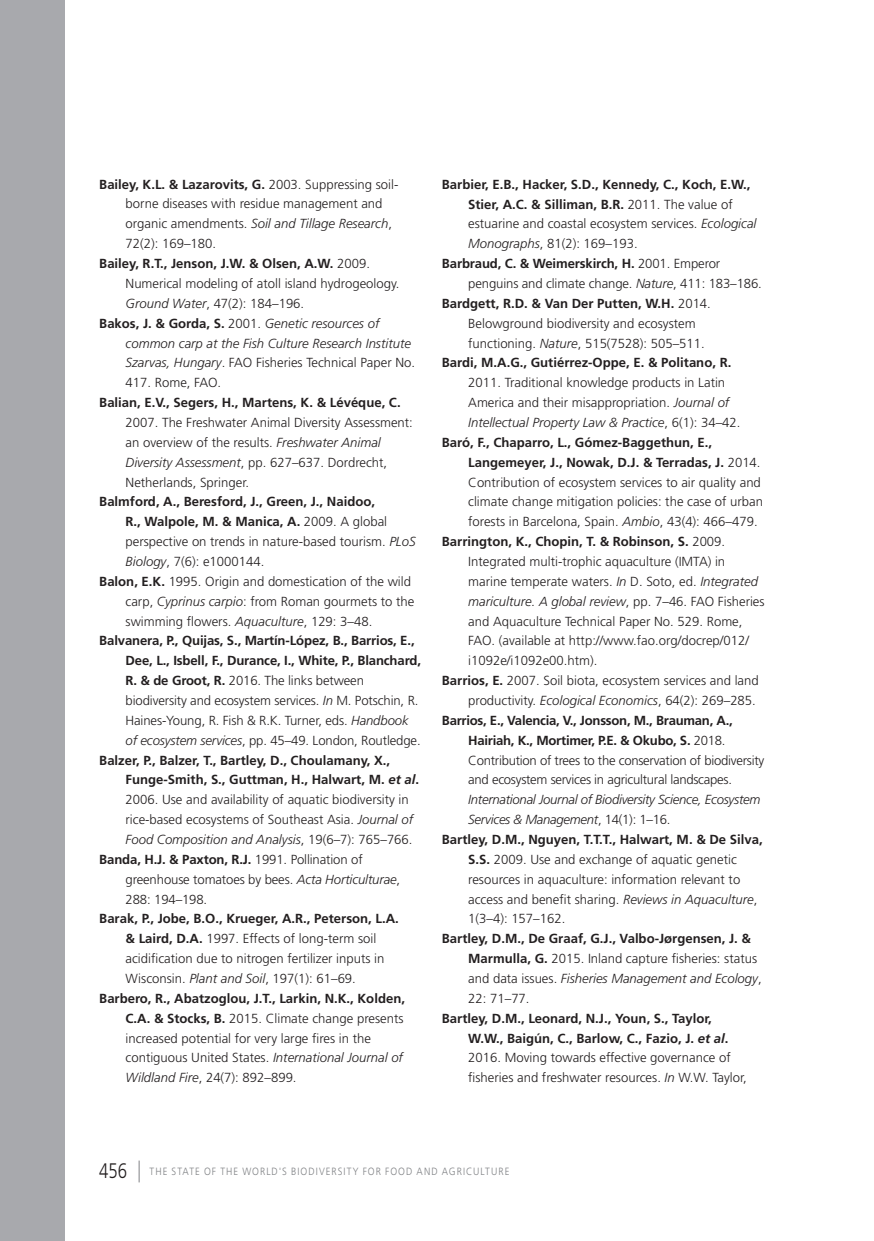
<style>
.page{position:relative;width:874px;height:1241px;background:#fff}
.page>*{position:absolute;margin:0;border:0;box-sizing:border-box;transform-origin:0 0}
.t1{font:300 13.12px/19.8px "Frutiger LT Std";color:#231f20}
.t2{font:700 13.12px "Frutiger LT Std";color:#231f20}
.t3{font:italic 300 13.12px "Frutiger LT Std";color:#231f20}
.t4{font:300 13.12px "Frutiger LT Std";letter-spacing:-.02em;color:#231f20}
.t5{font:700 13.12px "Frutiger LT Std";letter-spacing:-.02em;color:#231f20}
.t6{font:italic 300 13.12px "Frutiger LT Std";letter-spacing:-.02em;color:#231f20}
.t7{font:300 10.5px "Frutiger LT Std";letter-spacing:.11em;color:#808285;scale:.9 1}
.s1{font-weight:300}
.s2{font-style:normal}
.s3{font-style:italic}
.s4{font-weight:700;font-style:normal}
.s5{font-weight:700}
.s6{font-weight:700;font-style:italic}
.s7{font-size:21px;color:#231f20}
</style>
<div class="page">
<div style="left:0;top:0;width:65px;height:1240px;background:#a8a9ad"></div>
<svg style="left:139px;top:1160px;width:1px;height:22px"></svg>
<p class="t2" style="left:99px;top:176px;width:300px">Bailey, K.L. &amp; Lazarovits, G. <span class="s1">2003. Suppressing soil-</span></p>
<p class="t1" style="left:125px;top:194px;width:258px">borne diseases with residue management and</p>
<p class="t3" style="left:125px;top:216px;width:268px"><span class="s2">organic amendments.</span> Soil and Tillage Research<span class="s2">,</span></p>
<p class="t1" style="left:125px;top:234px;width:92px">72(2): 169–180.</p>
<p class="t2" style="left:99px;top:256px;width:272px">Bailey, R.T., Jenson, J.W. &amp; Olsen, A.W. <span class="s1">2009.</span></p>
<p class="t1" style="left:125px;top:274px;width:275px">Numerical modeling of atoll island hydrogeology.</p>
<p class="t1" style="left:125px;top:293px;width:180px"><span class="s3">Ground Water</span>, 47(2): 184–196.</p>
<p class="t3" style="left:99px;top:315px;width:281px"><span class="s4">Bakos, J. &amp; Gorda, S.</span> <span class="s2">2001.</span> Genetic resources of</p>
<p class="t3" style="left:125px;top:335px;width:287px">common carp at the Fish Culture Research Institute</p>
<p class="t1" style="left:125px;top:353px;width:291px"><span class="s3">Szarvas, Hungary</span>. FAO Fisheries Technical Paper No.</p>
<p class="t1" style="left:125px;top:373px;width:97px">417. Rome, FAO.</p>
<p class="t2" style="left:99px;top:395px;width:303px">Balian, E.V., Segers, H., Martens, K. &amp; Lévéque, C.</p>
<p class="t1" style="left:125px;top:412px;width:289px">2007. The Freshwater Animal Diversity Assessment: an overview of the results. <span class="s3">Freshwater Animal Diversity Assessment</span>, pp. 627–637. Dordrecht, Netherlands, Springer.</p>
<p class="t2" style="left:99px;top:494px;width:277px">Balmford, A., Beresford, J., Green, J., Naidoo,</p>
<p class="t2" style="left:125px;top:514px;width:263px">R., Walpole, M. &amp; Manica, A. <span class="s1">2009. A global</span></p>
<p class="t1" style="left:125px;top:531px;width:291px">perspective on trends in nature-based tourism. <span class="s3">PLoS</span></p>
<p class="t1" style="left:125px;top:551px;width:140px"><span class="s3">Biology</span>, 7(6): e1000144.</p>
<p class="t1" style="left:99px;top:571px;width:313px"><span class="s5">Balon, E.K.</span> 1995. Origin and domestication of the wild</p>
<p class="t1" style="left:125px;top:591px;width:290px">carp, <span class="s3">Cyprinus carpio</span>: from Roman gourmets to the</p>
<p class="t1" style="left:125px;top:611px;width:248px">swimming flowers. <span class="s3">Aquaculture</span>, 129: 3–48.</p>
<p class="t2" style="left:99px;top:633px;width:317px">Balvanera, P., Quijas, S., Martín-López, B., Barrios, E.,</p>
<p class="t2" style="left:125px;top:653px;width:297px">Dee, L., Isbell, F., Durance, I., White, P., Blanchard,</p>
<p class="t1" style="left:125px;top:670px;width:240px"><span class="s5">R. &amp; de Groot, R.</span> 2016. The links between</p>
<p class="t1" style="left:125px;top:690px;width:294px">biodiversity and ecosystem services. <span class="s3">In</span> M. Potschin, R.</p>
<p class="t1" style="left:125px;top:710px;width:284px">Haines-Young, R. Fish &amp; R.K. Turner, eds. <span class="s3">Handbook</span></p>
<p class="t1" style="left:125px;top:730px;width:296px"><span class="s3">of ecosystem services</span>, pp. 45–49. London, Routledge.</p>
<p class="t2" style="left:99px;top:752px;width:292px">Balzer, P., Balzer, T., Bartley, D., Choulamany, X.,</p>
<p class="t2" style="left:125px;top:772px;width:295px">Funge-Smith, S., Guttman, H., Halwart, M. <span class="s3">et al</span>.</p>
<p class="t1" style="left:125px;top:789px;width:284px">2006. Use and availability of aquatic biodiversity in</p>
<p class="t1" style="left:125px;top:809px;width:289px">rice-based ecosystems of Southeast Asia. <span class="s3">Journal of</span></p>
<p class="t3" style="left:125px;top:831px;width:288px">Food Composition and Analysis<span class="s2">, 19(6–7): 765–766.</span></p>
<p class="t2" style="left:99px;top:851px;width:265px">Banda, H.J. &amp; Paxton, R.J. <span class="s1">1991. Pollination of</span></p>
<p class="t1" style="left:125px;top:869px;width:276px">greenhouse tomatoes by bees. <span class="s3">Acta Horticulturae</span>,</p>
<p class="t1" style="left:125px;top:889px;width:83px">288: 194–198.</p>
<p class="t2" style="left:99px;top:910px;width:301px">Barak, P., Jobe, B.O., Krueger, A.R., Peterson, L.A.</p>
<p class="t1" style="left:125px;top:928px;width:252px"><span class="s5">&amp; Laird, D.A.</span> 1997. Effects of long-term soil</p>
<p class="t1" style="left:125px;top:948px;width:260px">acidification due to nitrogen fertilizer inputs in</p>
<p class="t1" style="left:125px;top:968px;width:232px">Wisconsin. <span class="s3">Plant and Soil</span>, 197(1): 61–69.</p>
<p class="t2" style="left:99px;top:990px;width:307px">Barbero, R., Abatzoglou, J.T., Larkin, N.K., Kolden,</p>
<p class="t1" style="left:125px;top:1008px;width:279px"><span class="s5">C.A. &amp; Stocks, B.</span> 2015. Climate change presents</p>
<p class="t1" style="left:125px;top:1028px;width:247px">increased potential for very large fires in the</p>
<p class="t1" style="left:125px;top:1047px;width:279px">contiguous United States. <span class="s3">International Journal of</span></p>
<p class="t1" style="left:125px;top:1067px;width:172px"><span class="s3">Wildland Fire</span>, 24(7): 892–899.</p>
<p class="t2" style="left:441px;top:176px;width:310px">Barbier, E.B., Hacker, S.D., Kennedy, C., Koch, E.W.,</p>
<p class="t2" style="left:468px;top:196px;width:266px">Stier, A.C. &amp; Silliman, B.R. <span class="s1">2011. The value of</span></p>
<p class="t1" style="left:468px;top:214px;width:290px">estuarine and coastal ecosystem services. <span class="s3">Ecological</span></p>
<p class="t1" style="left:468px;top:234px;width:171px"><span class="s3">Monographs</span>, 81(2): 169–193.</p>
<p class="t2" style="left:441px;top:256px;width:279px">Barbraud, C. &amp; Weimerskirch, H. <span class="s1">2001. Emperor</span></p>
<p class="t1" style="left:468px;top:274px;width:295px">penguins and climate change. <span class="s3">Nature</span>, 411: 183–186.</p>
<p class="t2" style="left:441px;top:295px;width:270px">Bardgett, R.D. &amp; Van Der Putten, W.H. <span class="s1">2014.</span></p>
<p class="t1" style="left:468px;top:313px;width:229px">Belowground biodiversity and ecosystem</p>
<p class="t1" style="left:468px;top:333px;width:238px">functioning. <span class="s3">Nature</span>, 515(7528): 505–511.</p>
<p class="t2" style="left:441px;top:355px;width:291px">Bardi, M.A.G., Gutiérrez-Oppe, E. &amp; Politano, R.</p>
<p class="t1" style="left:468px;top:373px;width:258px">2011. Traditional knowledge products in Latin</p>
<p class="t1" style="left:468px;top:393px;width:262px">America and their misappropriation. <span class="s3">Journal of</span></p>
<p class="t3" style="left:468px;top:415px;width:274px">Intellectual Property Law &amp; Practice<span class="s2">, 6(1): 34–42.</span></p>
<p class="t2" style="left:441px;top:434px;width:271px">Baró, F., Chaparro, L., Gómez-Baggethun, E.,</p>
<p class="t2" style="left:468px;top:454px;width:294px">Langemeyer, J., Nowak, D.J. &amp; Terradas, J. <span class="s1">2014.</span></p>
<p class="t1" style="left:468px;top:472px;width:294px">Contribution of ecosystem services to air quality and</p>
<p class="t1" style="left:468px;top:492px;width:296px">climate change mitigation policies: the case of urban</p>
<p class="t1" style="left:468px;top:512px;width:291px">forests in Barcelona, Spain. <span class="s3">Ambio</span>, 43(4): 466–479.</p>
<p class="t2" style="left:441px;top:534px;width:284px">Barrington, K., Chopin, T. &amp; Robinson, S. <span class="s1">2009.</span></p>
<p class="t1" style="left:468px;top:551px;width:258px">Integrated multi-trophic aquaculture (IMTA) in</p>
<p class="t1" style="left:468px;top:571px;width:291px">marine temperate waters. <span class="s3">In</span> D. Soto, ed. <span class="s3">Integrated</span></p>
<p class="t3" style="left:468px;top:593px;width:298px">mariculture. A global review<span class="s2">, pp. 7–46. FAO Fisheries</span></p>
<p class="t1" style="left:468px;top:611px;width:276px">and Aquaculture Technical Paper No. 529. Rome,</p>
<p class="t1" style="left:468px;top:631px;width:282px">FAO. (available at http://www.fao.org/docrep/012/</p>
<p class="t1" style="left:468px;top:651px;width:131px">i1092e/i1092e00.htm).</p>
<p class="t1" style="left:441px;top:670px;width:318px"><span class="s5">Barrios, E.</span> 2007. Soil biota, ecosystem services and land</p>
<p class="t1" style="left:468px;top:690px;width:289px">productivity. <span class="s3">Ecological Economics</span>, 64(2): 269–285.</p>
<p class="t5" style="left:441px;top:712px;width:292px">Barrios, E., Valencia, V., Jonsson, M., Brauman, A.,</p>
<p class="t5" style="left:468px;top:732px;width:259px">Hairiah, K., Mortimer, P.E. &amp; Okubo, S. <span class="s1">2018.</span></p>
<p class="t4" style="left:468px;top:752px;width:297px">Contribution of trees to the conservation of biodiversity</p>
<p class="t4" style="left:468px;top:772px;width:265px">and ecosystem services in agricultural landscapes.</p>
<p class="t6" style="left:468px;top:792px;width:293px">International Journal of Biodiversity Science, Ecosystem</p>
<p class="t6" style="left:468px;top:812px;width:204px">Services &amp; Management<span class="s2">, 14(1): 1–16.</span></p>
<p class="t2" style="left:441px;top:831px;width:322px">Bartley, D.M., Nguyen, T.T.T., Halwart, M. &amp; De Silva,</p>
<p class="t1" style="left:468px;top:849px;width:270px"><span class="s5">S.S.</span> 2009. Use and exchange of aquatic genetic</p>
<p class="t1" style="left:468px;top:869px;width:273px">resources in aquaculture: information relevant to</p>
<p class="t1" style="left:468px;top:889px;width:290px">access and benefit sharing. <span class="s3">Reviews in Aquaculture</span>,</p>
<p class="t1" style="left:468px;top:909px;width:99px">1(3–4): 157–162.</p>
<p class="t1" style="left:468px;top:928px;width:295px;text-indent:-26px"><span class="s5">Bartley, D.M., De Graaf, G.J., Valbo-Jørgensen, J. &amp; Marmulla, G.</span> 2015. Inland capture fisheries: status and data issues. <span class="s3">Fisheries Management and Ecology</span>, 22: 71–77.</p>
<p class="t1" style="left:468px;top:1008px;width:280px;text-indent:-26px"><span class="s5">Bartley, D.M., Leonard, N.J., Youn, S., Taylor, W.W., Baigún, C., Barlow, C., Fazio, J.</span> <span class="s6">et al</span><span class="s5">.<br></span>2016. Moving towards effective governance of fisheries and freshwater resources. <span class="s3">In</span> W.W. Taylor,</p>
<p class="t7" style="left:99px;top:1165px;width:142px"><span class="s7">456</span> the state OF THE</p>
<p class="t7" style="left:242px;top:1165px;width:296px">WORLD'S biod iversity FOr FOOD AND AGRICULTURE</p>
</div>
